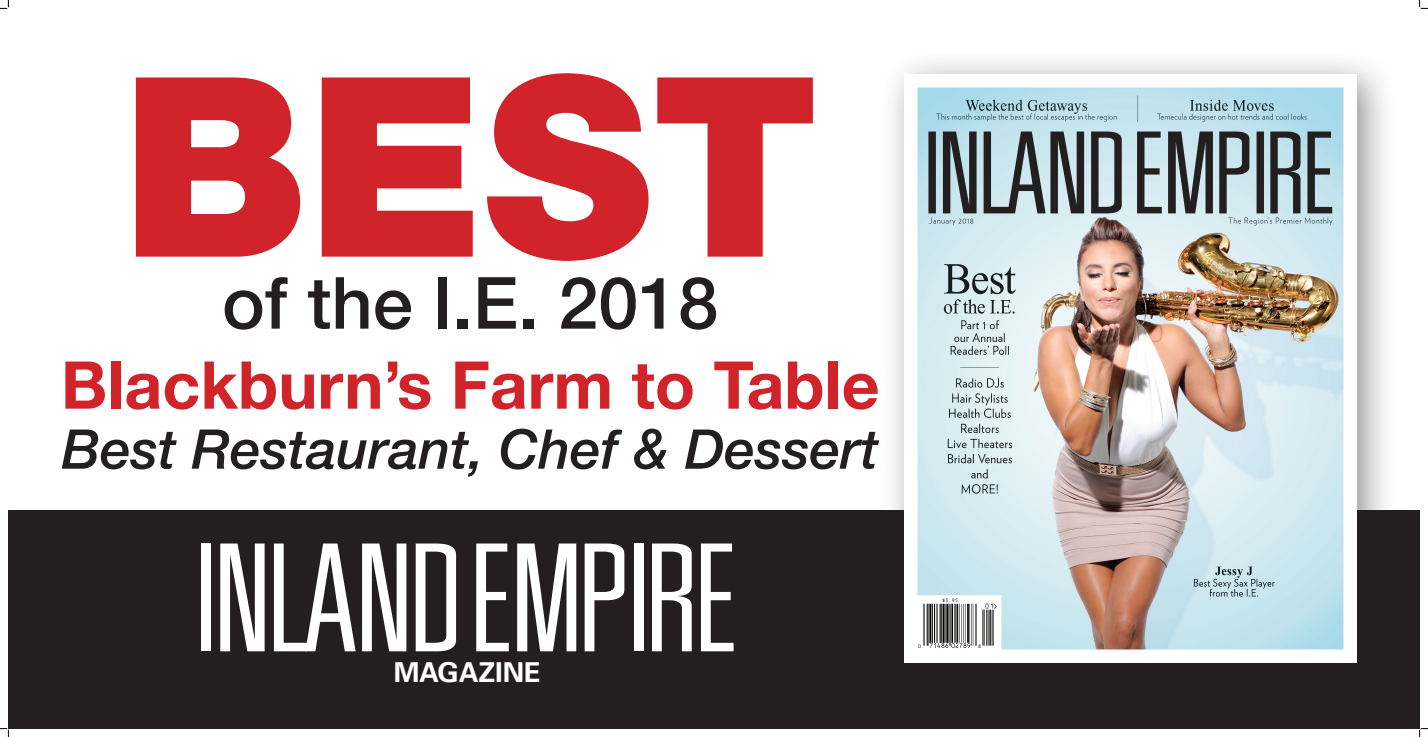
<style>
.page{position:relative;width:1428px;height:737px;background:#fff}
.page>*{position:absolute;margin:0;border:0;box-sizing:border-box;transform-origin:0 0}
.t1{font:900 250.8px "Helvetica Neue";color:#d1232a}
.t2{font:500 72px "Helvetica Neue";color:#231f20}
.t3{font:700 66px "Helvetica Neue";color:#d1232a}
.t4{font:italic 500 54.8px "Helvetica Neue";color:#231f20}
.t5{font:700 27.4px "Univers";color:#fff}
</style>
<div class="page">
<div style="left:8px;top:510px;width:1412px;height:218px;background:#231f20"></div>
<div style="left:201px;top:543px;width:10px;height:108px;background:#fff"></div>
<svg style="left:220px;top:543px;width:45px;height:108px"></svg>
<svg style="left:362px;top:543px;width:44px;height:108px"></svg>
<svg style="left:274px;top:543px;width:82px;height:108px"></svg>
<svg style="left:416px;top:543px;width:40px;height:108px"></svg>
<svg style="left:476px;top:543px;width:33px;height:108px"></svg>
<svg style="left:517px;top:543px;width:59px;height:108px"></svg>
<svg style="left:585px;top:543px;width:39px;height:108px"></svg>
<div style="left:634px;top:543px;width:10px;height:108px;background:#fff"></div>
<svg style="left:652px;top:543px;width:40px;height:108px"></svg>
<svg style="left:701px;top:543px;width:33px;height:108px"></svg>
<div style="left:880px;top:50px;width:517px;height:652px;background:#231f20;opacity:.5"></div>
<img style="left:904px;top:75px;width:453px;height:587px">
<svg style="left:0;top:0;width:9px;height:9px"></svg>
<svg style="left:0;top:728px;width:9px;height:9px"></svg>
<svg style="left:1419px;top:0;width:9px;height:9px"></svg>
<svg style="left:1419px;top:728px;width:9px;height:9px"></svg>
<p class="t1" style="left:122px;top:18px;width:699px">BEST</p>
<p class="t2" style="left:222px;top:260px;width:498px">of the I.E. 2018</p>
<p class="t3" style="left:61px;top:344px;width:820px">Blackburn’s Farm to Table</p>
<p class="t4" style="left:62px;top:417px;width:819px">Best Restaurant, Chef &amp; Dessert</p>
<p class="t5" style="left:394px;top:654px;width:149px">MAGAZINE</p>
</div>
